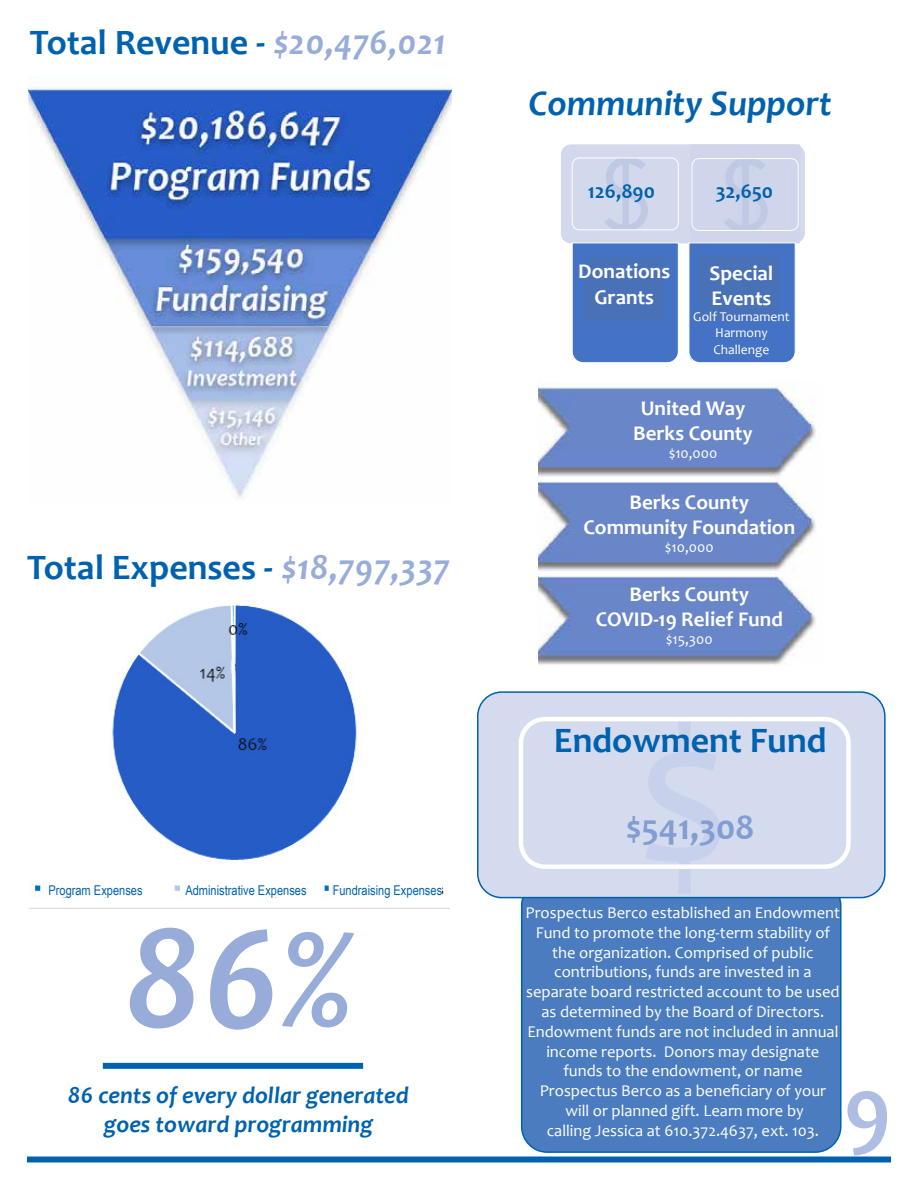
<style>
.page{position:relative;width:918px;height:1188px;background:#fff}
.page>*{position:absolute;margin:0;border:0;box-sizing:border-box;transform-origin:0 0}
.t1{font:225px "Candara";color:#c7d1eb}
.t2{font:italic 700 148.5px "Candara";color:#97acd9}
.t3{font:700 90px "Candara";color:#aebee2}
.t4{font:700 36px "Candara";color:#0062af}
.t5{font:italic 700 36px "Candara";color:#0062af}
.t6{font:700 36px "Candara";color:#819dd1}
.t7{font:24.15px/26.5px "Calibri";color:#fff}
.t8{font:italic 700 24px/28.8px "Candara";color:#0062af;text-align:center}
.t9{font:700 21px/25.2px "Candara";color:#fff;text-align:center}
.t10{font:700 21px "Candara";color:#0062af}
.t11{font:16.5px/19.8px "Candara";color:#fff;text-align:center}
.t12{font:15px "Candara";color:#fff}
.t13{font:13.5px "Arial Narrow";color:#0062af}
.t14{font:13.5px/16.2px "Candara";color:#fff;text-align:center}
.s1{font-style:italic;color:#97acd9}
</style>
<div class="page">
<div style="left:27px;top:1156px;width:864px;height:6px;background:#0062af"></div>
<div style="left:103px;top:1063px;width:260px;height:6px;background:#0062af"></div>
<svg style="left:561px;top:144px;width:244px;height:219px"></svg>
<div style="left:699px;top:255px;width:80px;height:64px;background:#4971b8"></div>
<div style="left:584px;top:257px;width:81px;height:64px;background:#4971b8"></div>
<img style="left:539px;top:381px;width:277px;height:284px">
<img style="left:28px;top:85px;width:423px;height:412px">
<div style="left:522px;top:880px;width:319px;height:272px;background:#4a7cbf;border-radius:26px"></div>
<div style="left:521px;top:879px;width:321px;height:274px;border:2px solid #0062af;border-radius:26px"></div>
<div style="left:478px;top:692px;width:407px;height:206px;background:#d4dbef;border-radius:24px"></div>
<div style="left:477px;top:691px;width:409px;height:207px;border:2px solid #0062af;border-radius:24px"></div>
<div style="left:519px;top:717px;width:332px;height:152px;border:4px solid #fff;border-radius:24px"></div>
<img style="left:30px;top:604px;width:420px;height:305px">
<div style="left:44px;top:885px;width:99px;height:12px;background:#fff"></div>
<div style="left:183px;top:885px;width:132px;height:12px;background:#fff"></div>
<div style="left:333px;top:885px;width:109px;height:19px;background:#fff"></div>
<h3 class="t4" style="left:30px;top:20px;width:418px">Total Revenue - <span class="s1">$20,476,021</span></h3>
<h3 class="t4" style="left:27px;top:545px;width:424px">Total Expenses - <span class="s1">$18,797,337</span></h3>
<p class="t13" style="left:48px;top:880px;width:96px">Program Expenses</p>
<p class="t13" style="left:185px;top:880px;width:123px">Administrative Expenses</p>
<p class="t13" style="left:333px;top:880px;width:111px">Fundraising Expenses</p>
<h2 class="t2" style="left:124px;top:885px;width:233px">86%</h2>
<h3 class="t8" style="left:68px;top:1081px;width:342px">86 cents of every dollar generated goes toward programming</h3>
<h3 class="t5" style="left:529px;top:81px;width:304px">Community Support</h3>
<p class="t10" style="left:588px;top:178px;width:69px">126,890</p>
<p class="t10" style="left:716px;top:178px;width:59px">32,650</p>
<h3 class="t7" style="left:588px;top:255px;width:72px">Fee for<br>Service</h3>
<h3 class="t7" style="left:715px;top:255px;width:53px;text-align:center">SAM.<br>Inc.</h3>
<h3 class="t7" style="left:605px;top:255px;width:42px">DHS</h3>
<h3 class="t7" style="left:707px;top:255px;width:72px">Fee for<br>Service</h3>
<p class="t9" style="left:578px;top:259px;width:94px">Donations<br>Grants</p>
<p class="t9" style="left:710px;top:260px;width:65px;text-align:left">Special<br>Events</p>
<p class="t14" style="left:693px;top:309px;width:98px">Golf Tournament<br>Harmony<br>Challenge</p>
<p class="t9" style="left:633px;top:395px;width:121px">United Way<br>Berks County</p>
<p class="t12" style="left:669px;top:444px;width:50px">$10,000</p>
<p class="t9" style="left:583px;top:489px;width:213px">Berks County<br>Community Foundation</p>
<p class="t12" style="left:665px;top:538px;width:50px">$10,000</p>
<p class="t9" style="left:596px;top:581px;width:189px">Berks County<br>COVID-19 Relief Fund</p>
<p class="t12" style="left:666px;top:630px;width:48px">$15,300</p>
<h1 class="t1" style="left:633px;top:650px;width:101px">$</h1>
<h3 class="t4" style="left:554px;top:718px;width:274px">Endowment Fund</h3>
<h3 class="t6" style="left:626px;top:805px;width:130px">$541,308</h3>
<p class="t11" style="left:526px;top:903px;width:316px">Prospectus Berco established an Endowment Fund to promote the long-term stability of the organization. Comprised of public contributions, funds are invested in a separate board restricted account to be used as determined by the Board of Directors.<br>Endowment funds are not included in annual income reports. Donors may designate funds to the endowment, or name Prospectus Berco as a beneficiary of your<br>will or planned gift. Learn more by<br>calling Jessica at 610.372.4637, ext. 103.</p>
<h3 class="t3" style="left:843px;top:1052px;width:49px">9</h3>
</div>
